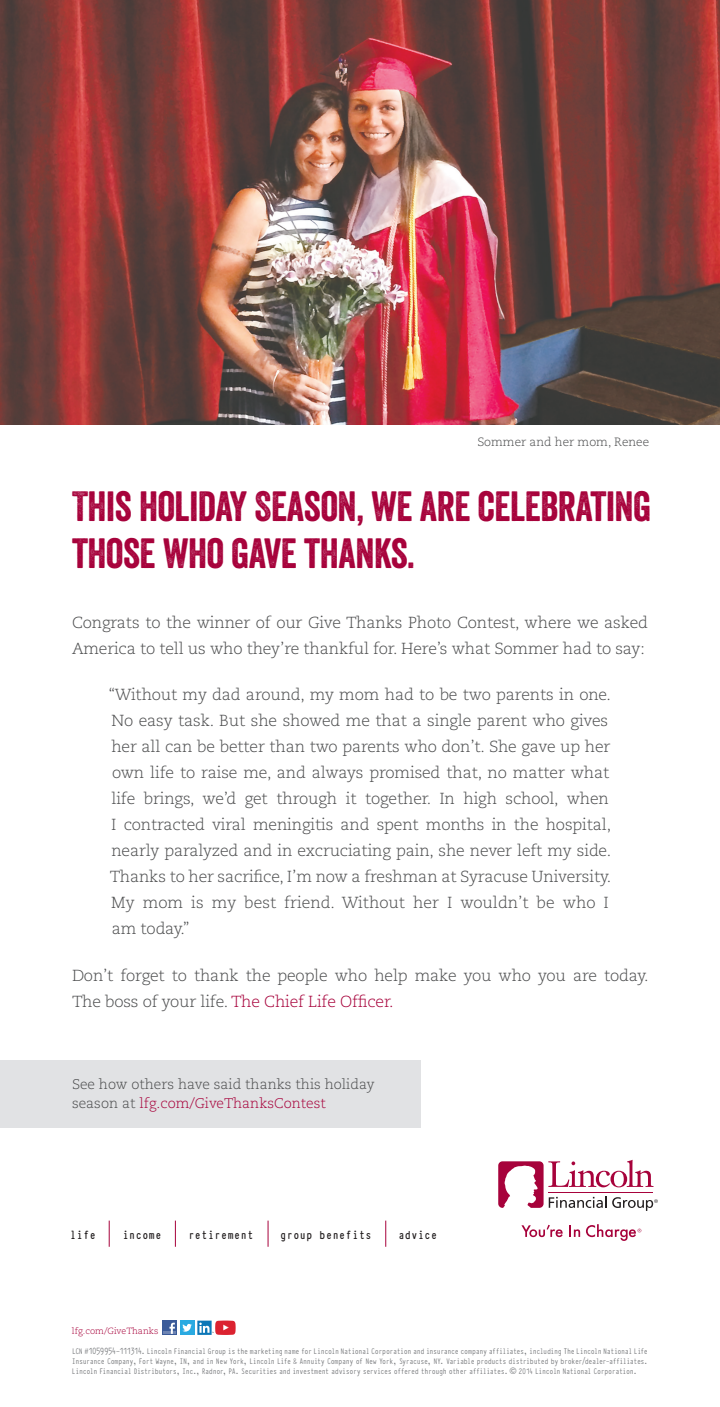
<style>
.page{position:relative;width:720px;height:1407px;background:#fff}
.page>*{position:absolute;margin:0;border:0;box-sizing:border-box;transform-origin:0 0}
.t1{font:41px/47px "Veneer";letter-spacing:-.01em;color:#a7023b}
.t2{font:300 16px/26px "Caecilia";letter-spacing:-.01em;color:#4b4c4d}
.t3{font:300 14px/19px "Caecilia";color:#4b4c4d}
.t4{font:700 13.4px "Typewriter Condensed";letter-spacing:.04em;color:#231f20}
.t5{font:300 12px "Caecilia";color:#4b4c4d}
.t6{font:9px/10px "Typewriter Condensed";letter-spacing:-.055em;color:#76787b;text-align:justify}
.t7{font:300 9px "Caecilia";color:#a7023b}
.s1{color:#a7023b}
.s2{font-size:10px}
.s3{font-family:"Helvetica"}
</style>
<div class="page">
<img style="left:0;top:0;width:720px;height:424px">
<svg style="left:521px;top:1224px;width:42px;height:12px"></svg>
<svg style="left:570px;top:1225px;width:10px;height:11px"></svg>
<svg style="left:498px;top:1159px;width:160px;height:51px"></svg>
<svg style="left:586px;top:1224px;width:55px;height:16px"></svg>
<svg style="left:109px;top:1220px;width:1px;height:26px"></svg>
<svg style="left:175px;top:1220px;width:1px;height:26px"></svg>
<svg style="left:268px;top:1220px;width:1px;height:26px"></svg>
<svg style="left:385px;top:1220px;width:1px;height:26px"></svg>
<div style="left:0;top:1060px;width:420px;height:67px;background:#e1e2e4"></div>
<div style="left:163px;top:1320px;width:14px;height:14px;background:#3b5b99"></div>
<svg style="left:164px;top:1322px;width:12px;height:11px"></svg>
<div style="left:180px;top:1320px;width:14px;height:14px;background:#2aaae1"></div>
<svg style="left:182px;top:1320px;width:54px;height:14px"></svg>
<p class="t5" style="left:477px;top:435px;width:173px">Sommer and her mom, Renee</p>
<h1 class="t1" style="left:72px;top:482px;width:581px">THIS HOLIDAY SEASON, WE ARE CELEBRATING<br>THOSE WHO GAVE THANKS.</h1>
<p class="t2" style="left:72px;top:609px;width:577px">Congrats to the winner of our Give Thanks Photo Contest, where we asked<br>America to tell us who they’re thankful for. Here’s what Sommer had to say:</p>
<p class="t2" style="left:109px;top:681px;width:504px">“Without my dad around, my mom had to be two parents in one.<br>No easy task. But she showed me that a single parent who gives her all can be better than two parents who don’t. She gave up her own life to raise me, and always promised that, no matter what life brings, we’d get through it together. In high school, when I contracted viral meningitis and spent months in the hospital, nearly paralyzed and in excruciating pain, she never left my side.<br>Thanks to her sacrifice, I’m now a freshman at Syracuse University.<br>My mom is my best friend. Without her I wouldn’t be who I am today.”</p>
<p class="t2" style="left:72px;top:962px;width:578px">Don’t forget to thank the people who help make you who you are today.<br>The boss of your life. <span class="s1">The Chief Life Officer.</span></p>
<p class="t3" style="left:72px;top:1074px;width:304px">See how others have said thanks this holiday season at <span class="s1">lfg.com/GiveThanksContest</span></p>
<p class="t4" style="left:70px;top:1224px;width:27px">life</p>
<p class="t4" style="left:123px;top:1224px;width:40px">income</p>
<p class="t4" style="left:188px;top:1224px;width:67px">retirement</p>
<p class="t4" style="left:280px;top:1224px;width:93px">group benefits</p>
<p class="t4" style="left:398px;top:1224px;width:40px">advice</p>
<p class="t7" style="left:72px;top:1325px;width:88px">lfg.com/GiveThanks</p>
<p class="t6" style="left:72px;top:1345px;width:578px">LCN #<span class="s2">1059954-111314</span>. Lincoln Financial Group is the marketing name for Lincoln National Corporation and insurance company affiliates, including The Lincoln National Life Insurance Company, Fort Wayne, IN, and in New York, Lincoln Life &amp; Annuity Company of New York, Syracuse, NY. Variable products distributed by broker/dealer-affiliates.<br>Lincoln Financial Distributors, Inc., Radnor, PA. Securities and investment advisory services offered through other affiliates. <span class="s3">©</span> 2014 Lincoln National Corporation.</p>
</div>
